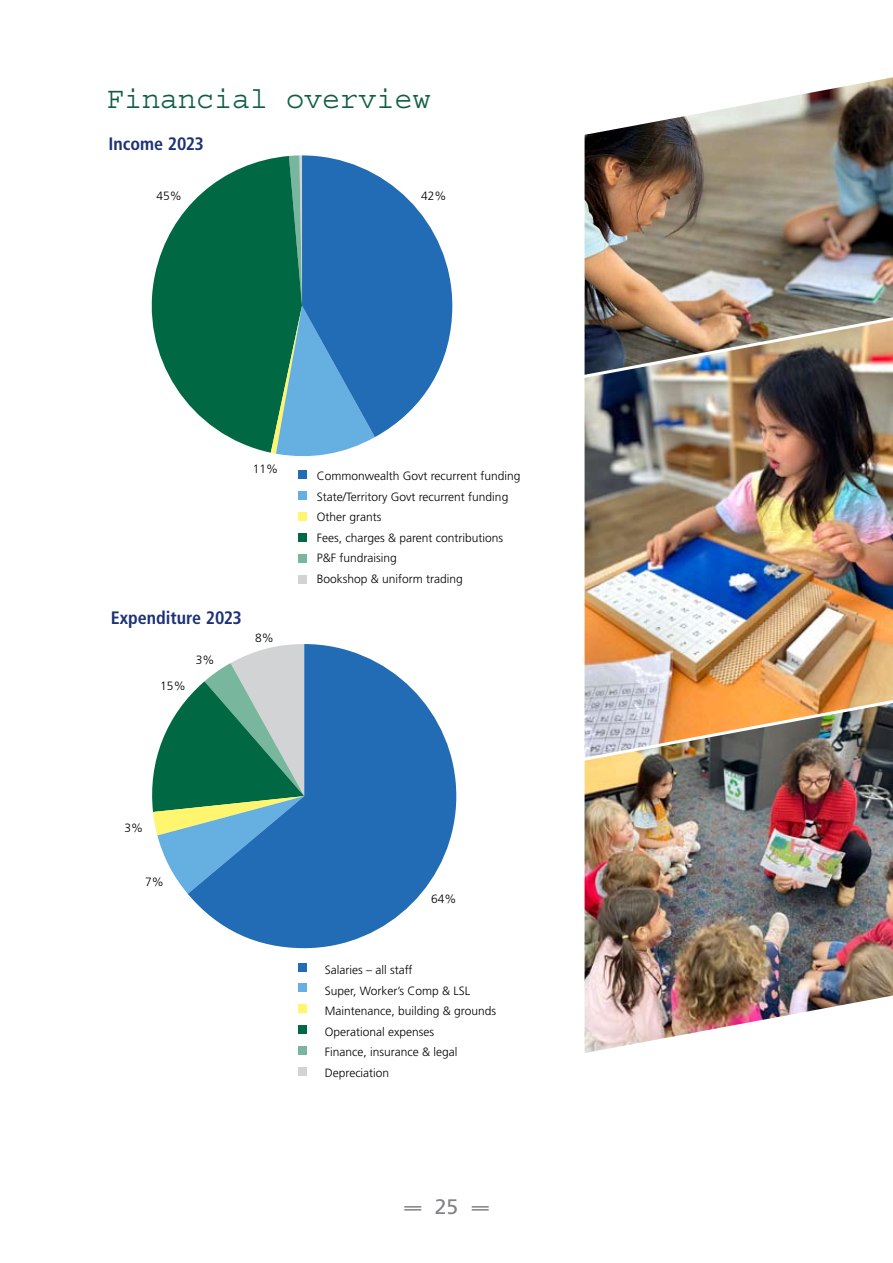
<style>
.page{position:relative;width:893px;height:1263px;background:#fff}
.page>*{position:absolute;margin:0;border:0;box-sizing:border-box;transform-origin:0 0}
.t1{font:30px "Courier";color:#115f42}
.t2{font:21px "Frutiger LT Std";color:#808285}
.t3{font:700 condensed 18px "Frutiger LT Std";color:#1d3276}
.t4{font:300 12px/20.5px "Frutiger LT Std";color:#000}
</style>
<div class="page">
<svg style="left:404px;top:1206px;width:17px;height:4px"></svg>
<svg style="left:472px;top:1206px;width:17px;height:4px"></svg>
<div style="left:299px;top:470px;width:8px;height:8px;background:#226bb5"></div>
<div style="left:299px;top:491px;width:8px;height:8px;background:#65afe1"></div>
<div style="left:299px;top:512px;width:8px;height:8px;background:#fff56e"></div>
<div style="left:299px;top:533px;width:8px;height:8px;background:#006944"></div>
<div style="left:299px;top:554px;width:8px;height:8px;background:#78b69d"></div>
<div style="left:299px;top:575px;width:8px;height:8px;background:#d1d3d4"></div>
<div style="left:299px;top:963px;width:8px;height:8px;background:#226bb5"></div>
<div style="left:299px;top:984px;width:8px;height:8px;background:#65afe1"></div>
<div style="left:299px;top:1005px;width:8px;height:8px;background:#fff56e"></div>
<div style="left:299px;top:1026px;width:8px;height:8px;background:#006944"></div>
<div style="left:299px;top:1047px;width:8px;height:8px;background:#78b69d"></div>
<div style="left:299px;top:1068px;width:8px;height:8px;background:#d1d3d4"></div>
<svg style="left:151px;top:158px;width:120px;height:295px;fill:#006944"></svg>
<svg style="left:271px;top:155px;width:181px;height:302px"></svg>
<svg style="left:152px;top:698px;width:36px;height:196px"></svg>
<svg style="left:188px;top:644px;width:268px;height:304px;fill:#226bb5"></svg>
<img style="left:584px;top:77px;width:309px;height:236px">
<img style="left:584px;top:763px;width:309px;height:290px">
<img style="left:584px;top:313px;width:309px;height:450px">
<h1 class="t1" style="left:106px;top:83px;width:326px">Financial overview</h1>
<h3 class="t3" style="left:108px;top:133px;width:97px">Income 2023</h3>
<p class="t4" style="left:156px;top:186px;width:27px">45%</p>
<p class="t4" style="left:421px;top:186px;width:27px">42%</p>
<p class="t4" style="left:253px;top:458px;width:27px">11%</p>
<h3 class="t3" style="left:111px;top:607px;width:133px">Expenditure 2023</h3>
<p class="t4" style="left:160px;top:676px;width:27px">15%</p>
<p class="t4" style="left:196px;top:650px;width:20px">3%</p>
<p class="t4" style="left:255px;top:628px;width:20px">8%</p>
<p class="t4" style="left:317px;top:466px;width:205px">Commonwealth Govt recurrent funding<br>State/Territory Govt recurrent funding<br>Other grants<br>Fees, charges &amp; parent contributions<br>P&amp;F fundraising<br>Bookshop &amp; uniform trading</p>
<p class="t4" style="left:125px;top:817px;width:20px">3%</p>
<p class="t4" style="left:145px;top:872px;width:20px">7%</p>
<p class="t4" style="left:431px;top:888px;width:27px">64%</p>
<p class="t4" style="left:325px;top:960px;width:173px">Salaries – all staff<br>Super, Worker’s Comp &amp; LSL<br>Maintenance, building &amp; grounds<br>Operational expenses<br>Finance, insurance &amp; legal<br>Depreciation</p>
<h2 class="t2" style="left:435px;top:1194px;width:25px">25</h2>
</div>
